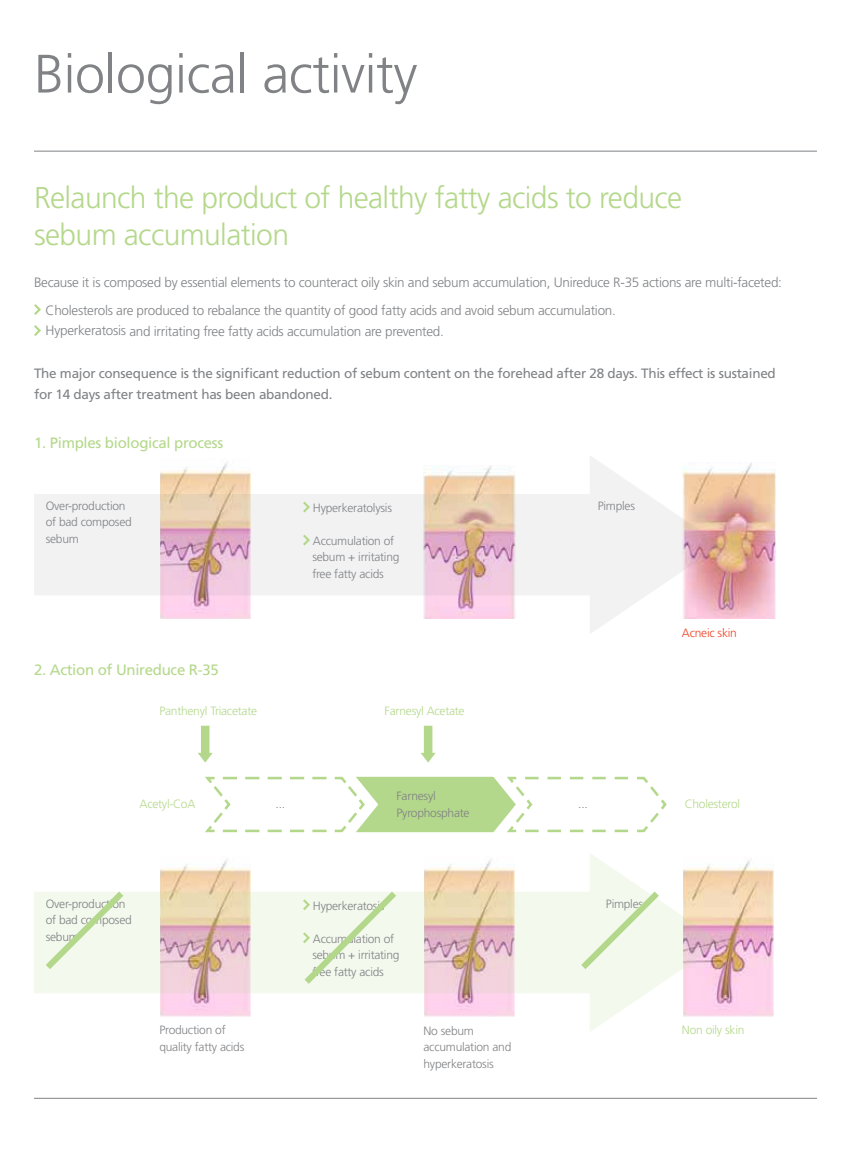
<style>
.page{position:relative;width:851px;height:1149px;background:#fff}
.page>*{position:absolute;margin:0;border:0;box-sizing:border-box;transform-origin:0 0}
.t1{font:300 54px "Frutiger";letter-spacing:-.01em;color:#808285}
.t2{font:300 30px/36px "Frutiger";letter-spacing:-.02em;color:#b4d88b}
.t3{font:15px "Frutiger";letter-spacing:-.02em;color:#b4d88b}
.t4{font:300 13.5px/28.5px "Frutiger";letter-spacing:-.02em;color:#808285}
.t5{font:13.5px/21px "Frutiger";letter-spacing:-.02em;color:#808285}
.t6{font:300 12px/16.5px "Frutiger";letter-spacing:-.02em;color:#808285}
.t7{font:300 12px "Frutiger";letter-spacing:-.02em;color:#b4d88b}
.t8{font:300 12px "Frutiger";letter-spacing:-.02em;color:#ef4123}
</style>
<div class="page">
<svg style="left:34px;top:304px;width:7px;height:11px"></svg>
<svg style="left:34px;top:325px;width:7px;height:11px"></svg>
<img style="left:721px;top:462px;width:54px;height:156px">
<img style="left:721px;top:860px;width:52px;height:155px">
<svg style="left:34px;top:456px;width:687px;height:178px"></svg>
<svg style="left:198px;top:725px;width:15px;height:37px"></svg>
<svg style="left:421px;top:725px;width:14px;height:37px"></svg>
<svg style="left:34px;top:853px;width:687px;height:178px"></svg>
<svg style="left:301px;top:499px;width:10px;height:15px"></svg>
<svg style="left:301px;top:532px;width:10px;height:15px"></svg>
<hr style="left:34px;top:151px;width:782px;height:1px;background:#808285">
<hr style="left:34px;top:1097px;width:782px;height:1px;background:#808285">
<svg style="left:39px;top:884px;width:91px;height:91px;background:#eff7e7"></svg>
<svg style="left:298px;top:884px;width:104px;height:105px;background:#eff6e7"></svg>
<svg style="left:574px;top:884px;width:91px;height:91px;background:#eef6e6"></svg>
<svg style="left:205px;top:776px;width:462px;height:57px"></svg>
<h1 class="t1" style="left:34px;top:43px;width:385px">Biological activity</h1>
<h2 class="t2" style="left:34px;top:180px;width:649px">Relaunch the product of healthy fatty acids to reduce sebum accumulation</h2>
<p class="t4" style="left:46px;top:268px;width:737px;text-indent:-12px">Because it is composed by essential elements to counteract oily skin and sebum accumulation, Unireduce R-35 actions are multi-faceted:<br>Cholesterols are produced to rebalance the quantity of good fatty acids and avoid sebum accumulation.</p>
<p class="t4" style="left:46px;top:317px;width:400px">Hyperkeratosis and irritating free fatty acids accumulation are prevented.</p>
<p class="t5" style="left:34px;top:363px;width:743px">The major consequence is the significant reduction of sebum content on the forehead after 28 days. This effect is sustained for 14 days after treatment has been abandoned.</p>
<p class="t3" style="left:34px;top:433px;width:191px">1. Pimples biological process</p>
<p class="t6" style="left:46px;top:497px;width:88px">Over-production of bad composed sebum</p>
<p class="t6" style="left:313px;top:499px;width:81px">Hyperkeratolysis</p>
<p class="t6" style="left:312px;top:532px;width:89px">Accumulation of sebum + irritating free fatty acids</p>
<p class="t6" style="left:597px;top:498px;width:39px">Pimples</p>
<p class="t3" style="left:34px;top:661px;width:186px">2. Action of Unireduce R-35</p>
<p class="t7" style="left:159px;top:704px;width:99px">Panthenyl Triacetate</p>
<p class="t7" style="left:384px;top:704px;width:81px">Farnesyl Acetate</p>
<p class="t6" style="left:396px;top:787px;width:74px">Farnesyl<br>Pyrophosphate</p>
<p class="t7" style="left:139px;top:796px;width:57px">Acetyl-CoA</p>
<p class="t6" style="left:275px;top:795px;width:11px">...</p>
<p class="t6" style="left:578px;top:795px;width:11px">...</p>
<p class="t6" style="left:46px;top:895px;width:88px">Over-production of bad composed sebum</p>
<p class="t6" style="left:313px;top:897px;width:73px">Hyperkeratosis</p>
<p class="t6" style="left:312px;top:930px;width:89px">Accumulation of sebum + irritating free fatty acids</p>
<p class="t6" style="left:605px;top:895px;width:39px">Pimples</p>
<p class="t8" style="left:681px;top:625px;width:56px">Acneic skin</p>
<p class="t7" style="left:684px;top:796px;width:57px">Cholesterol</p>
<p class="t6" style="left:159px;top:1021px;width:68px">Production of</p>
<p class="t7" style="left:681px;top:1023px;width:64px">Non oily skin</p>
<p class="t6" style="left:159px;top:1038px;width:86px">quality fatty acids</p>
<p class="t6" style="left:423px;top:1022px;width:89px">No sebum accumulation and hyperkeratosis</p>
</div>
